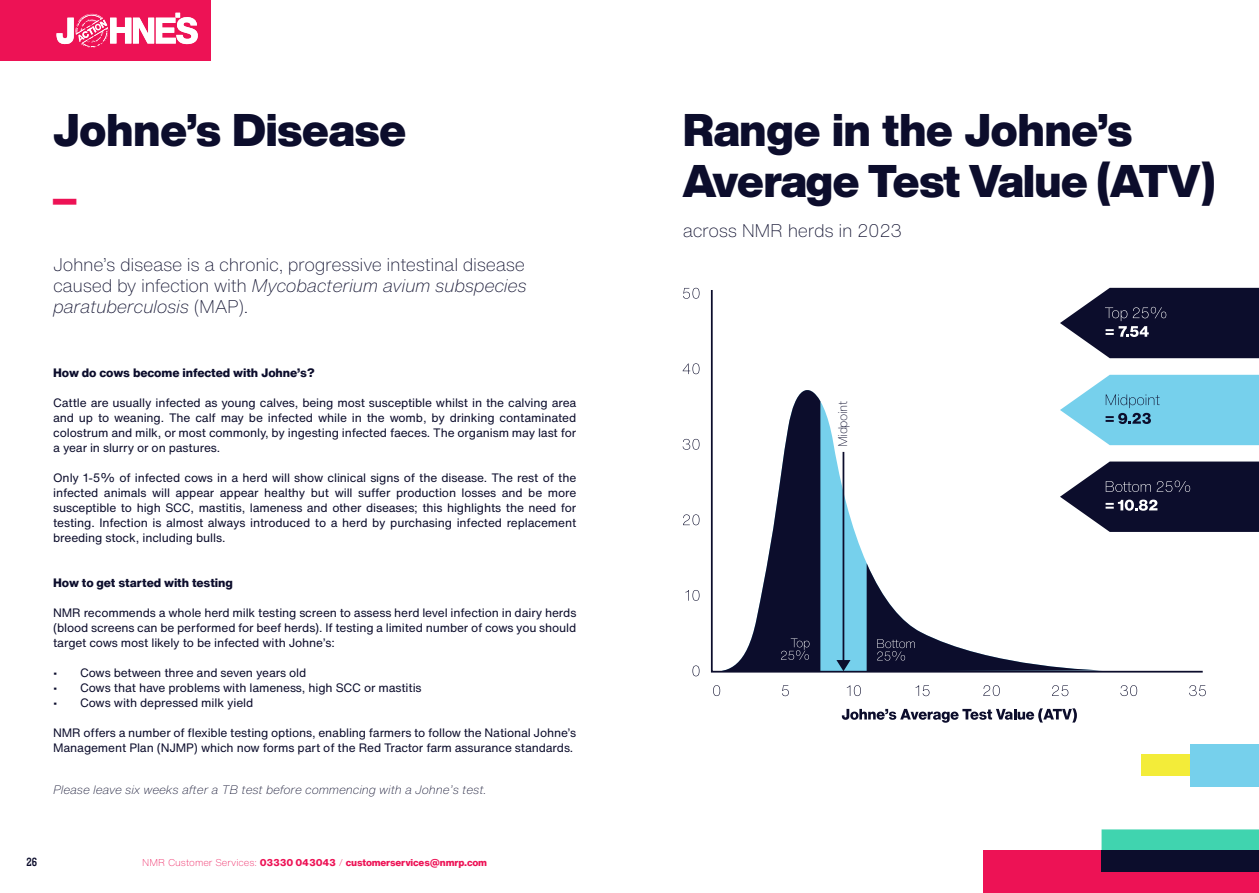
<style>
.page{position:relative;width:1259px;height:893px;background:#fff}
.page>*{position:absolute;margin:0;border:0;box-sizing:border-box;transform-origin:0 0}
.t1{font:900 45px "Helvetica Now Display";color:#0c0d2c}
.t2{font:900 45px "Helvetica Now Display";color:#ed1255}
.t3{font:200 18px/21px "Helvetica Now Text";letter-spacing:-.02em;color:#0c0d2c;text-align:justify}
.t4{font:200 12.3px "Helvetica Now Text";letter-spacing:-.04em;color:#0c0d2c}
.t5{font:12px/15px "Helvetica Now Text";letter-spacing:-.01em;color:#0c0d2c;text-align:justify}
.t6{font:italic 200 12px "Helvetica Now Text";letter-spacing:-.01em;color:#0c0d2c}
.t7{font:800 12px "Helvetica Now Text";letter-spacing:-.01em;color:#0c0d2c}
.t8{font:12px "Mono 45 Headline";color:#0c0d2c}
.t9{font:800 9.75px "Helvetica Now Text";letter-spacing:-.02em;color:#ed1255}
.s1{font-style:italic}
.s2{font-weight:200}
</style>
<div class="page">
<div style="left:1204px;top:462px;width:55px;height:70px;background:#0c0d2c"></div>
<div style="left:1204px;top:288px;width:55px;height:70px;background:#0c0d2c"></div>
<div style="left:1204px;top:375px;width:55px;height:70px;background:#76d0ec"></div>
<div style="left:0;top:0;width:210px;height:61px;background:#ed1255"></div>
<svg style="left:57px;top:13px;width:141px;height:35px"></svg>
<div style="left:1141px;top:755px;width:50px;height:21px;background:#f3ec39"></div>
<div style="left:983px;top:851px;width:276px;height:42px;background:#ed1255"></div>
<div style="left:1101px;top:829px;width:158px;height:43px;background:#40d4af"></div>
<div style="left:1191px;top:744px;width:68px;height:43px;background:#76d0ec"></div>
<div style="left:1101px;top:851px;width:158px;height:21px;background:#0c0d2c"></div>
<svg style="left:710px;top:288px;width:494px;height:385px"></svg>
<svg style="left:692px;top:665px;width:7px;height:11px"></svg>
<svg style="left:683px;top:514px;width:16px;height:11px"></svg>
<svg style="left:685px;top:590px;width:14px;height:11px"></svg>
<svg style="left:682px;top:439px;width:17px;height:11px"></svg>
<svg style="left:682px;top:363px;width:17px;height:11px"></svg>
<svg style="left:683px;top:288px;width:16px;height:11px"></svg>
<svg style="left:713px;top:685px;width:7px;height:11px"></svg>
<svg style="left:782px;top:685px;width:7px;height:11px"></svg>
<svg style="left:847px;top:685px;width:14px;height:11px"></svg>
<svg style="left:915px;top:685px;width:14px;height:11px"></svg>
<svg style="left:983px;top:685px;width:16px;height:11px"></svg>
<svg style="left:1052px;top:685px;width:16px;height:11px"></svg>
<svg style="left:1120px;top:685px;width:17px;height:11px"></svg>
<svg style="left:1189px;top:685px;width:16px;height:11px"></svg>
<svg style="left:842px;top:708px;width:235px;height:15px"></svg>
<svg style="left:711px;top:382px;width:109px;height:290px"></svg>
<svg style="left:836px;top:660px;width:14px;height:11px"></svg>
<p class="t1" style="left:53px;top:98px;width:355px">Johne’s Disease</p>
<p class="t2" style="left:53px;top:149px;width:25px">_</p>
<p class="t3" style="left:53px;top:253px;width:475px">Johne’s disease is a chronic, progressive intestinal disease caused by infection with <span class="s1">Mycobacterium avium subspecies paratuberculosis</span> (MAP).</p>
<p class="t7" style="left:53px;top:363px;width:263px">How do cows become infected with Johne’s?</p>
<p class="t5" style="left:53px;top:395px;width:525px">Cattle are usually infected as young calves, being most susceptible whilst in the calving area and up to weaning. The calf may be infected while in the womb, by drinking contaminated colostrum and milk, or most commonly, by ingesting infected faeces. The organism may last for a year in slurry or on pastures.</p>
<p class="t5" style="left:53px;top:470px;width:525px">Only 1-5% of infected cows in a herd will show clinical signs of the disease. The rest of the infected animals will appear appear healthy but will suffer production losses and be more susceptible to high SCC, mastitis, lameness and other diseases; this highlights the need for testing. Infection is almost always introduced to a herd by purchasing infected replacement breeding stock, including bulls.</p>
<p class="t7" style="left:53px;top:573px;width:181px">How to get started with testing</p>
<p class="t5" style="left:53px;top:605px;width:525px">NMR recommends a whole herd milk testing screen to assess herd level infection in dairy herds (blood screens can be performed for beef herds). If testing a limited number of cows you should target cows most likely to be infected with Johne’s:</p>
<p class="t5" style="left:53px;top:665px;width:255px">• Cows between three and seven years old</p>
<p class="t5" style="left:53px;top:680px;width:370px">• Cows that have problems with lameness, high SCC or mastitis</p>
<p class="t5" style="left:53px;top:695px;width:202px">• Cows with depressed milk yield</p>
<p class="t5" style="left:53px;top:725px;width:524px">NMR offers a number of flexible testing options, enabling farmers to follow the National Johne’s<br>Management Plan (NJMP) which now forms part of the Red Tractor farm assurance standards.</p>
<p class="t6" style="left:53px;top:780px;width:435px">Please leave six weeks after a TB test before commencing with a Johne’s test.</p>
<p class="t8" style="left:27px;top:855px;width:12px">26</p>
<p class="t9" style="left:142px;top:855px;width:346px"><span class="s2">NMR Customer Services:</span> 03330 043043 <span class="s2">/</span> customerservices@nmrp.com</p>
<p class="t1" style="left:682px;top:98px;width:451px">Range in the Johne’s</p>
<p class="t1" style="left:682px;top:149px;width:534px">Average Test Value (ATV)</p>
<p class="t3" style="left:682px;top:219px;width:221px">across NMR herds in 2023</p>
<p class="t4" style="left:833px;top:447px;width:48px;rotate:-90deg">Midpoint</p>
</div>
